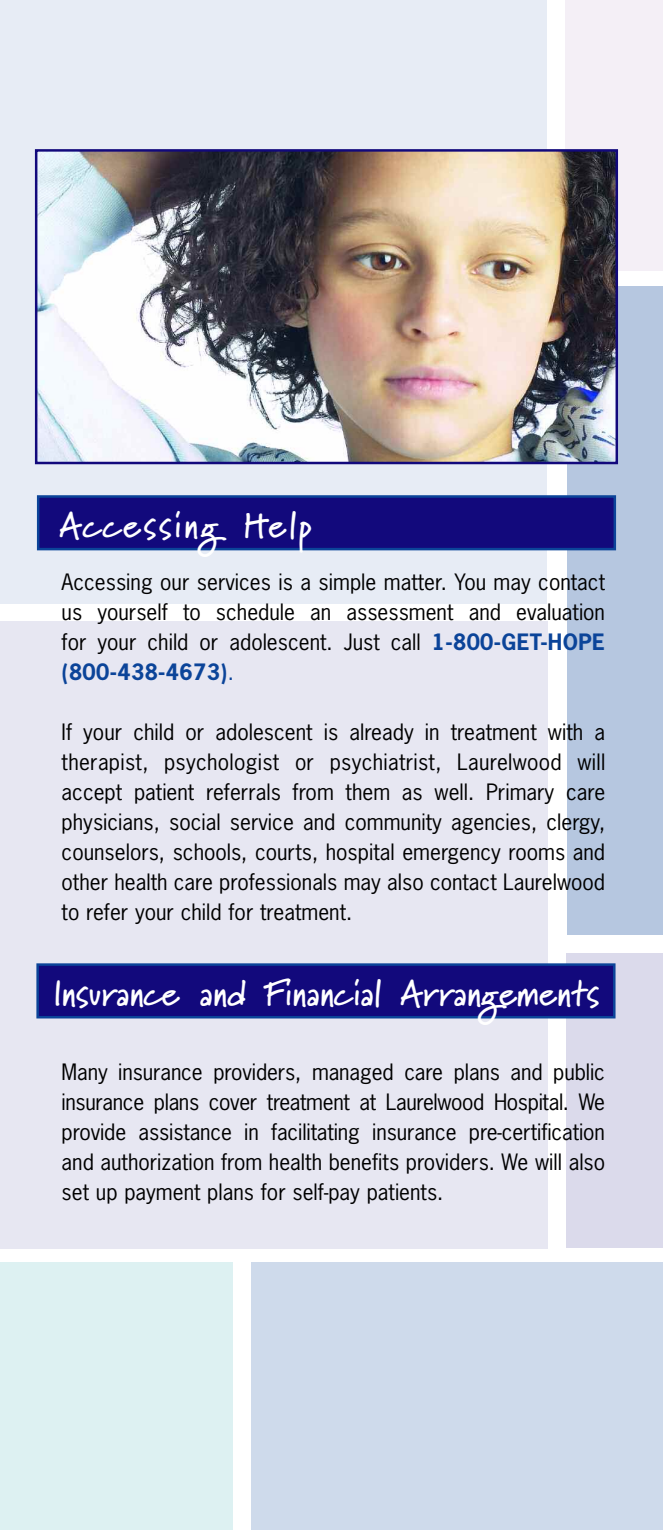
<style>
.page{position:relative;width:663px;height:1530px;background:#fff}
.page>*{position:absolute;margin:0;border:0;box-sizing:border-box;transform-origin:0 0}
.t1{font:700 35px "Marydale";letter-spacing:.005em;color:#fff}
.t2{font:700 35px "Marydale";letter-spacing:.065em;color:#fff}
.t3{font:21.25px/30px "News Gothic";color:#000;text-align:justify}
.s1{font-weight:700;color:#0b4499}
.s2{color:#0b4499}
</style>
<div class="page">
<div style="left:0;top:0;width:546px;height:604px;background:#e7ecf5"></div>
<div style="left:0;top:621px;width:547px;height:628px;background:#e7e7f2"></div>
<div style="left:0;top:1262px;width:232px;height:268px;background:#ddf1f2"></div>
<div style="left:567px;top:286px;width:95px;height:648px;background:#b6c7e0"></div>
<div style="left:566px;top:953px;width:96px;height:295px;background:#dbdaeb"></div>
<div style="left:564px;top:0;width:98px;height:271px;background:#f4eff6"></div>
<div style="left:251px;top:1262px;width:411px;height:268px;background:#cedaeb"></div>
<div style="left:38px;top:496px;width:576px;height:53px;background:#12097c"></div>
<div style="left:37px;top:495px;width:579px;height:55px;border:2px solid #0b4499"></div>
<div style="left:38px;top:965px;width:576px;height:52px;background:#12097c"></div>
<div style="left:36px;top:963px;width:579px;height:55px;border:2px solid #0b4499"></div>
<img style="left:38px;top:152px;width:577px;height:309px">
<div style="left:35px;top:149px;width:583px;height:315px;border:2px solid #12097c"></div>
<h1 class="t2" style="left:59px;top:504px;width:253px">Accessing Help</h1>
<p class="t3" style="left:62px;top:568px;width:545px">Accessing our services is a simple matter. You may contact us yourself to schedule an assessment and evaluation for your child or adolescent. Just call <span class="s1">1-800-GET-HOPE (800-438-4673)</span><span class="s2">.</span></p>
<p class="t3" style="left:62px;top:718px;width:545px">If your child or adolescent is already in treatment with a therapist, psychologist or psychiatrist, Laurelwood will accept patient referrals from them as well. Primary care physicians, social service and community agencies, clergy, counselors, schools, courts, hospital emergency rooms and other health care professionals may also contact Laurelwood to refer your child for treatment.</p>
<h1 class="t1" style="left:54px;top:973px;width:547px">Insurance and Financial Arrangements</h1>
<p class="t3" style="left:62px;top:1058px;width:545px">Many insurance providers, managed care plans and public insurance plans cover treatment at Laurelwood Hospital. We provide assistance in facilitating insurance pre-certification and authorization from health benefits providers. We will also set up payment plans for self-pay patients.</p>
</div>
